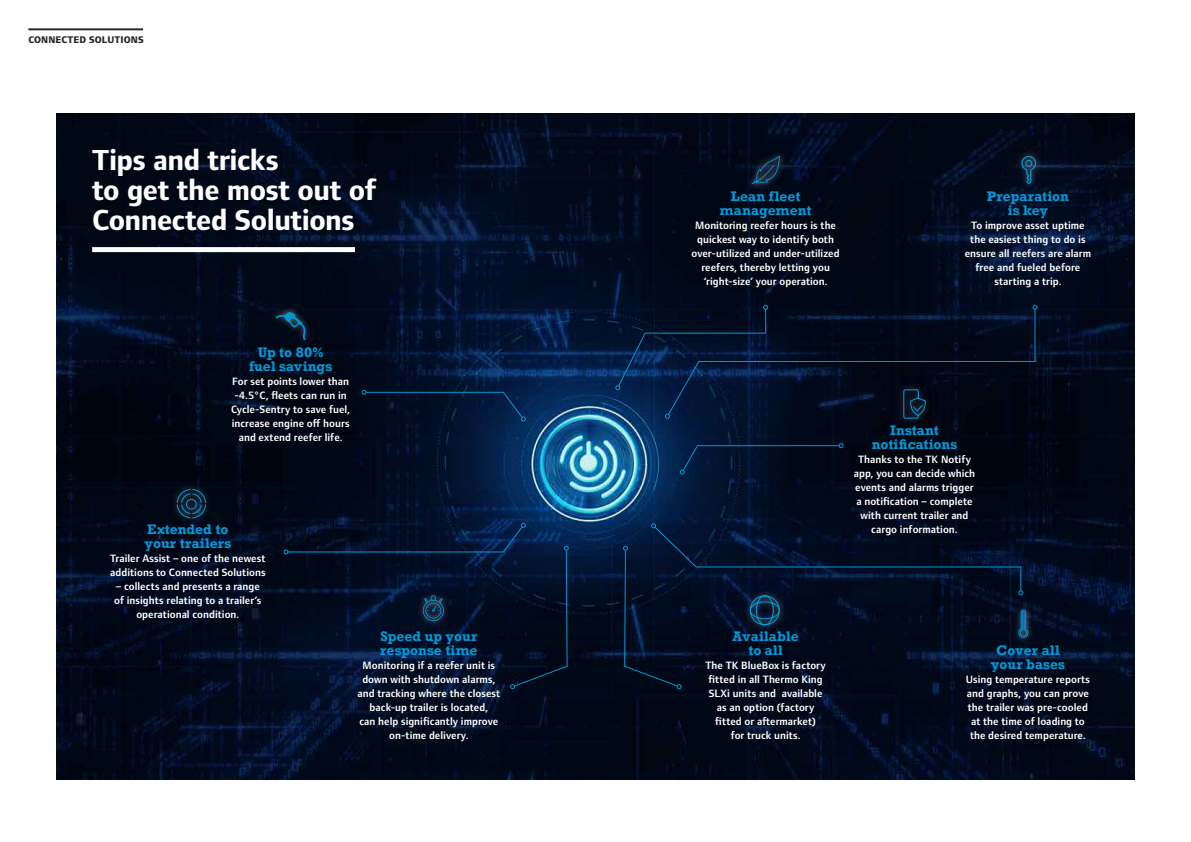
<style>
.page{position:relative;width:1191px;height:842px;background:#fff}
.page>*{position:absolute;margin:0;border:0;box-sizing:border-box;transform-origin:0 0}
.t1{font:700 30px/30px "Foundry Form Sans";letter-spacing:-.015em;color:#fff}
.t2{font:700 13px/14px "Rockwell";letter-spacing:.005em;color:#0099d8;text-align:center}
.t3{font:600 11px/14px "Foundry Form Sans";letter-spacing:.005em;color:#fff;text-align:center}
.t4{font:800 10px "Foundry Form Sans";letter-spacing:.01em;color:#292829}
</style>
<div class="page">
<hr style="left:28px;top:28px;width:115px;height:2px;background:#292829">
<img style="left:57px;top:113px;width:1077px;height:667px">
<div style="left:92px;top:247px;width:263px;height:5px;background:#fff"></div>
<svg style="left:680px;top:170px;width:15px;height:15px"></svg>
<svg style="left:835px;top:170px;width:16px;height:15px"></svg>
<div style="left:746px;top:150px;width:40px;height:40px;background:#fff;opacity:.75"></div>
<svg style="left:751px;top:156px;width:29px;height:28px"></svg>
<svg style="left:1083px;top:290px;width:16px;height:15px"></svg>
<svg style="left:956px;top:170px;width:16px;height:15px"></svg>
<svg style="left:1083px;top:170px;width:16px;height:15px"></svg>
<svg style="left:680px;top:743px;width:15px;height:16px"></svg>
<svg style="left:835px;top:743px;width:16px;height:16px"></svg>
<svg style="left:956px;top:743px;width:16px;height:16px"></svg>
<svg style="left:1083px;top:743px;width:16px;height:16px"></svg>
<svg style="left:1083px;top:623px;width:16px;height:16px"></svg>
<svg style="left:347px;top:743px;width:15px;height:16px"></svg>
<svg style="left:495px;top:743px;width:16px;height:16px"></svg>
<svg style="left:92px;top:623px;width:15px;height:15px"></svg>
<svg style="left:92px;top:503px;width:15px;height:15px"></svg>
<svg style="left:219px;top:445px;width:16px;height:16px"></svg>
<svg style="left:346px;top:445px;width:16px;height:16px"></svg>
<svg style="left:219px;top:325px;width:16px;height:16px"></svg>
<svg style="left:346px;top:325px;width:16px;height:16px"></svg>
<svg style="left:361px;top:390px;width:165px;height:31px;background:#021733"></svg>
<svg style="left:680px;top:443px;width:163px;height:32px;background:#01142c"></svg>
<div style="left:1015px;top:150px;width:27px;height:40px;background:#fff;opacity:.5"></div>
<svg style="left:1021px;top:156px;width:15px;height:28px"></svg>
<div style="left:270px;top:306px;width:41px;height:40px;background:#fff;opacity:.5"></div>
<svg style="left:276px;top:312px;width:29px;height:28px"></svg>
<div style="left:170px;top:483px;width:42px;height:42px;background:#020917"></div>
<svg style="left:176px;top:488px;width:31px;height:31px"></svg>
<svg style="left:268px;top:503px;width:301px;height:186px;background:#02122c"></svg>
<div style="left:1012px;top:603px;width:22px;height:41px;background:#fff;opacity:.5"></div>
<svg style="left:623px;top:523px;width:405px;height:166px;background:#020f25"></svg>
<div style="left:896px;top:383px;width:36px;height:42px;background:#040715"></div>
<svg style="left:615px;top:290px;width:422px;height:129px;background:#021027"></svg>
<p class="t4" style="left:28px;top:34px;width:117px">CONNECTED SOLUTIONS</p>
<h1 class="t1" style="left:92px;top:146px;width:286px">Tips and tricks<br>to get the most out of<br>Connected Solutions</h1>
<p class="t2" style="left:249px;top:345px;width:85px">Up to 80% fuel savings</p>
<p class="t3" style="left:231px;top:375px;width:120px">For set points lower than -4.5°C, fleets can run in<br>Cycle-Sentry to save fuel, increase engine off hours and extend reefer life.</p>
<p class="t2" style="left:145px;top:522px;width:88px;text-align:left">Extended to your trailers</p>
<p class="t3" style="left:110px;top:552px;width:157px;text-align:left">Trailer Assist – one of the newest additions to Connected Solutions</p>
<p class="t3" style="left:114px;top:580px;width:149px">– collects and presents a range of insights relating to a trailer’s operational condition.</p>
<p class="t2" style="left:380px;top:629px;width:99px;text-align:left">Speed up your response time</p>
<p class="t3" style="left:357px;top:658px;width:144px">Monitoring if a reefer unit is down with shutdown alarms, and tracking where the closest back-up trailer is located,<br>can help significantly improve on-time delivery.</p>
<p class="t2" style="left:719px;top:189px;width:93px">Lean fleet management</p>
<p class="t3" style="left:691px;top:219px;width:150px">Monitoring reefer hours is the quickest way to identify both over-utilized and under-utilized reefers, thereby letting you ‘right-size’ your operation.</p>
<p class="t2" style="left:986px;top:189px;width:84px">Preparation is key</p>
<p class="t3" style="left:964px;top:219px;width:128px">To improve asset uptime the easiest thing to do is ensure all reefers are alarm free and fueled before starting a trip.</p>
<p class="t2" style="left:871px;top:423px;width:87px">Instant notifications</p>
<p class="t3" style="left:853px;top:453px;width:123px">Thanks to the TK Notify app, you can decide which events and alarms trigger a notification – complete with current trailer and cargo information.</p>
<p class="t2" style="left:732px;top:629px;width:67px">Available to all</p>
<p class="t3" style="left:705px;top:658px;width:122px">The TK BlueBox is factory fitted in all Thermo King<br>SLXi units and available as an option (factory fitted or aftermarket)<br>for truck units.</p>
<p class="t2" style="left:991px;top:643px;width:76px">Cover all your bases</p>
<p class="t3" style="left:965px;top:672px;width:126px">Using temperature reports and graphs, you can prove the trailer was pre-cooled at the time of loading to the desired temperature.</p>
</div>
